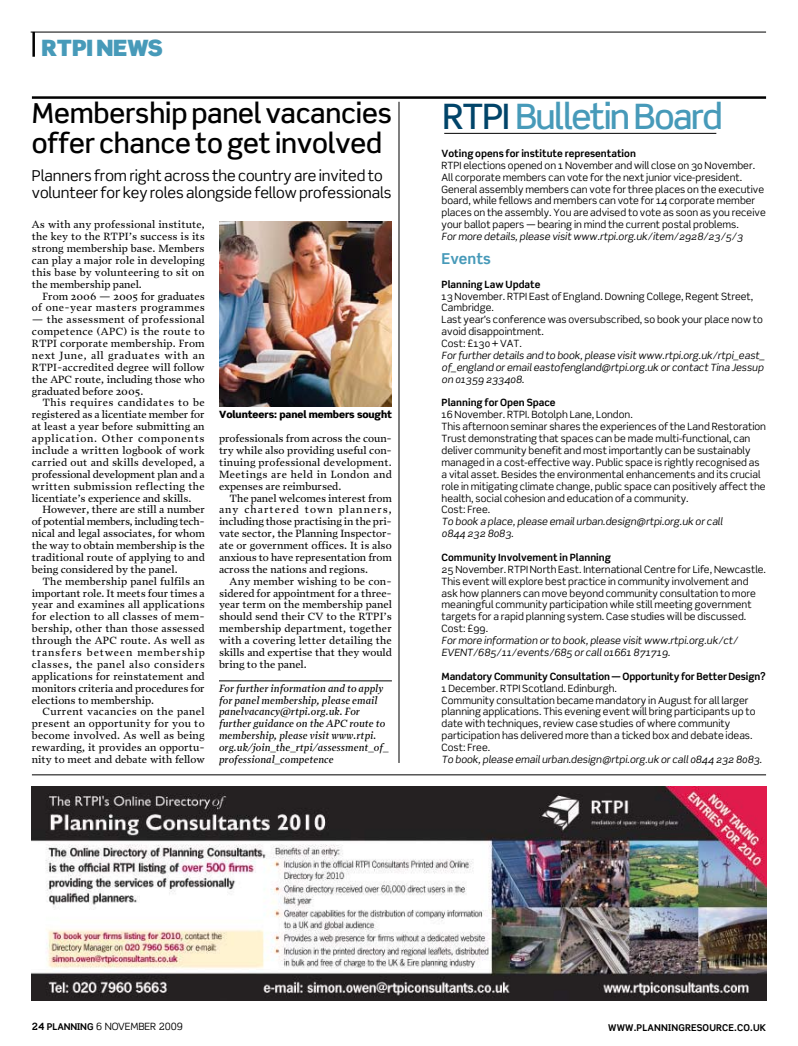
<style>
.page{position:relative;width:798px;height:1046px;background:#fff}
.page>*{position:absolute;margin:0;border:0;box-sizing:border-box;transform-origin:0 0}
.t1{font:500 35px "Scene";letter-spacing:-.04em;color:#479ab9}
.t2{font:500 27.5px/30px "Scene";letter-spacing:-.005em;color:#000}
.t3{font:900 22.5px "Scene";color:#479ab9}
.t4{font:15px/17.5px "Scene";letter-spacing:-.005em;color:#000}
.t5{font:700 15px "Scene";color:#479ab9}
.t6{font:10.62px/11.9px "Prensa";letter-spacing:-.005em;color:#000;text-align:justify}
.t7{font:italic 10.62px/11.9px "Prensa";color:#000}
.t8{font:10.62px/11.9px "Prensa";letter-spacing:.03em;color:#000;text-align:right}
.t9{font:10px/11.9px "Scene";color:#000}
.t10{font:italic 10px/11.9px "Scene";color:#000}
.t11{font:700 10px "Scene";color:#000}
.t12{font:900 10px "Scene";letter-spacing:-.01em;color:#000}
.t13{font:10px "Scene Alt";letter-spacing:-.01em;color:#000}
.t14{font:700 9.38px "Scene Alt";letter-spacing:.015em;color:#000}
.s1{color:#004469}
.s2{font-weight:700}
.s3{font-weight:700;font-size:9.38px}
</style>
<div class="page">
<img style="left:219px;top:221px;width:173px;height:185px">
<img style="left:32px;top:786px;width:733px;height:214px">
<hr style="left:31px;top:32px;width:734px;height:1px;background:#000">
<hr style="left:32px;top:32px;width:3px;height:25px;background:#000">
<hr style="left:32px;top:96px;width:733px;height:3px;background:#000">
<hr style="left:444px;top:133px;width:272px;height:1px;background:#000">
<hr style="left:398px;top:102px;width:1px;height:660px;background:#000">
<hr style="left:32px;top:774px;width:733px;height:1px;background:#000">
<hr style="left:219px;top:680px;width:173px;height:1px;background:#000">
<h3 class="t3" style="left:41px;top:33px;width:14px">RTPI</h3>
<h3 class="t3" style="left:96px;top:33px;width:68px">NEWS</h3>
<h2 class="t2" style="left:32px;top:98px;width:361px">Membership panel vacancies offer chance to get involved</h2>
<h3 class="t4" style="left:32px;top:166px;width:361px">Planners from right across the country are invited to volunteer for key roles alongside fellow professionals</h3>
<p class="t6" style="left:32px;top:219px;width:174px">As with any professional institute, the key to the RTPI’s success is its strong membership base. Members can play a major role in developing this base by volunteering to sit on the membership panel.</p>
<p class="t8" style="left:32px;top:290px;width:174px">From 2006 — 2005 for graduates of one-year masters programmes</p>
<p class="t6" style="left:32px;top:314px;width:174px">— the assessment of professional competence (APC) is the route to RTPI corporate membership. From next June, all graduates with an RTPI-accredited degree will follow the APC route, including those who graduated before 2005.</p>
<p class="t6" style="left:32px;top:397px;width:174px;text-indent:11px">This requires candidates to be registered as a licentiate member for at least a year before submitting an application. Other components include a written logbook of work carried out and skills developed, a professional dev-elopment plan and a written submission reflecting the licentiate’s experience and skills.</p>
<p class="t6" style="left:32px;top:504px;width:174px;text-indent:11px">However, there are still a number of potential members, including tech&shy;nical and legal associates, for whom the way to obtain membership is the traditional route of applying to and being considered by the panel.</p>
<p class="t6" style="left:32px;top:575px;width:174px;text-indent:11px">The membership panel fulfils an important role. It meets four times a year and examines all applications for election to all classes of mem&shy;bership, other than those assessed through the APC route. As well as transfers between membership classes, the panel also considers applications for reinstatement and monitors criteria and procedures for elections to membership.</p>
<p class="t6" style="left:32px;top:705px;width:174px;text-indent:11px">Current vacancies on the panel present an opportunity for you to become involved. As well as being rewarding, it provides an opportu&shy;nity to meet and debate with fellow</p>
<p class="t12" style="left:219px;top:408px;width:174px">Volunteers: panel members sought</p>
<p class="t6" style="left:219px;top:432px;width:174px">professionals from across the coun&shy;try while also providing useful con&shy;tinuing professional development.<br>Meetings are held in London and expenses are reimbursed.</p>
<p class="t6" style="left:219px;top:492px;width:174px;text-align:left;text-indent:11px">The panel welcomes interest from any chartered town planners, including those practising in the pri&shy;vate sector, the Planning Inspector&shy;ate or government offices. It is also anxious to have representation from across the nations and regions.</p>
<p class="t6" style="left:219px;top:575px;width:174px;text-indent:11px">Any member wishing to be con&shy;sidered for appointment for a three&shy;year term on the membership panel should send their CV to the RTPI’s membership department, together with a covering letter detailing the skills and expertise that they would bring to the panel.</p>
<p class="t7" style="left:219px;top:682px;width:171px">For further information and to apply for panel membership, please email panelvacancy@rtpi.org.uk. For further guidance on the APC route to membership, please visit www.rtpi. org.uk/join_the_rtpi/assessment_of_ professional_competence</p>
<h1 class="t1" style="left:442px;top:95px;width:282px"><span class="s1">RTPI</span> Bulletin Board</h1>
<p class="t11" style="left:441px;top:147px;width:196px">Voting opens for institute representation</p>
<p class="t9" style="left:441px;top:159px;width:325px">RTPI elections opened on 1 November and will close on 30 November.<br>All corporate members can vote for the next junior vice-president.<br>General assembly members can vote for three places on the executive board, while fellows and members can vote for 14 corporate member places on the assembly. You are advised to vote as soon as you receive your ballot papers — bearing in mind the current postal problems.</p>
<p class="t10" style="left:441px;top:230px;width:303px">For more details, please visit www.rtpi.org.uk/item/2928/23/5/3</p>
<h3 class="t5" style="left:441px;top:249px;width:51px">Events</h3>
<p class="t11" style="left:441px;top:278px;width:100px">Planning Law Update</p>
<p class="t9" style="left:441px;top:290px;width:323px">13 November. RTPI East of England. Downing College, Regent Street, Cambridge.<br>Last year’s conference was oversubscribed, so book your place now to avoid disappointment.<br>Cost: £130 + VAT.</p>
<p class="t10" style="left:441px;top:349px;width:324px;text-align:justify">For further details and to book, please visit www.rtpi.org.uk/rtpi_east_ of_england or email eastofengland@rtpi.org.uk or contact Tina Jessup on 01359 233408.</p>
<p class="t11" style="left:441px;top:396px;width:115px">Planning for Open Space</p>
<p class="t9" style="left:441px;top:408px;width:326px">16 November. RTPI. Botolph Lane, London.<br>This afternoon seminar shares the experiences of the Land Restoration Trust demonstrating that spaces can be made multi-functional, can deliver community benefit and most importantly can be sustainably managed in a cost-effective way. Public space is rightly recognised as a vital asset. Besides the environmental enhancements and its crucial role in mitigating climate change, public space can positively affect the health, social cohesion and education of a community.<br>Cost: Free.</p>
<p class="t10" style="left:441px;top:515px;width:282px">To book a place, please email urban.design@rtpi.org.uk or call<br>0844 232 8083.</p>
<p class="t11" style="left:441px;top:551px;width:171px">Community Involvement in Planning</p>
<p class="t9" style="left:441px;top:563px;width:326px">25 November. RTPI North East. International Centre for Life, Newcastle.<br>This event will explore best practice in community involvement and ask how planners can move beyond community consultation to more meaningful community participation while still meeting government targets for a rapid planning system. Case studies will be discussed.<br>Cost: £99.</p>
<p class="t10" style="left:441px;top:634px;width:298px">For more information or to book, please visit www.rtpi.org.uk/ct/<br>EVENT/685/11/events/685 or call 01661 871719.</p>
<p class="t11" style="left:441px;top:669px;width:325px">Mandatory Community Consultation — Opportunity for Better Design?</p>
<p class="t9" style="left:441px;top:682px;width:315px">1 December. RTPI Scotland. Edinburgh.<br>Community consultation became mandatory in August for all larger planning applications. This evening event will bring participants up to date with techniques, review case studies of where community participation has delivered more than a ticked box and debate ideas.<br>Cost: Free.</p>
<p class="t10" style="left:441px;top:753px;width:322px">To book, please email urban.design@rtpi.org.uk or call 0844 232 8083.</p>
<p class="t13" style="left:32px;top:1019px;width:152px"><span class="s2">24</span> <span class="s3">PLANNING</span> 6 NOVEMBER 2009</p>
<p class="t14" style="left:608px;top:1021px;width:159px">WWW.PLANNINGRESOURCE.CO.UK</p>
</div>
